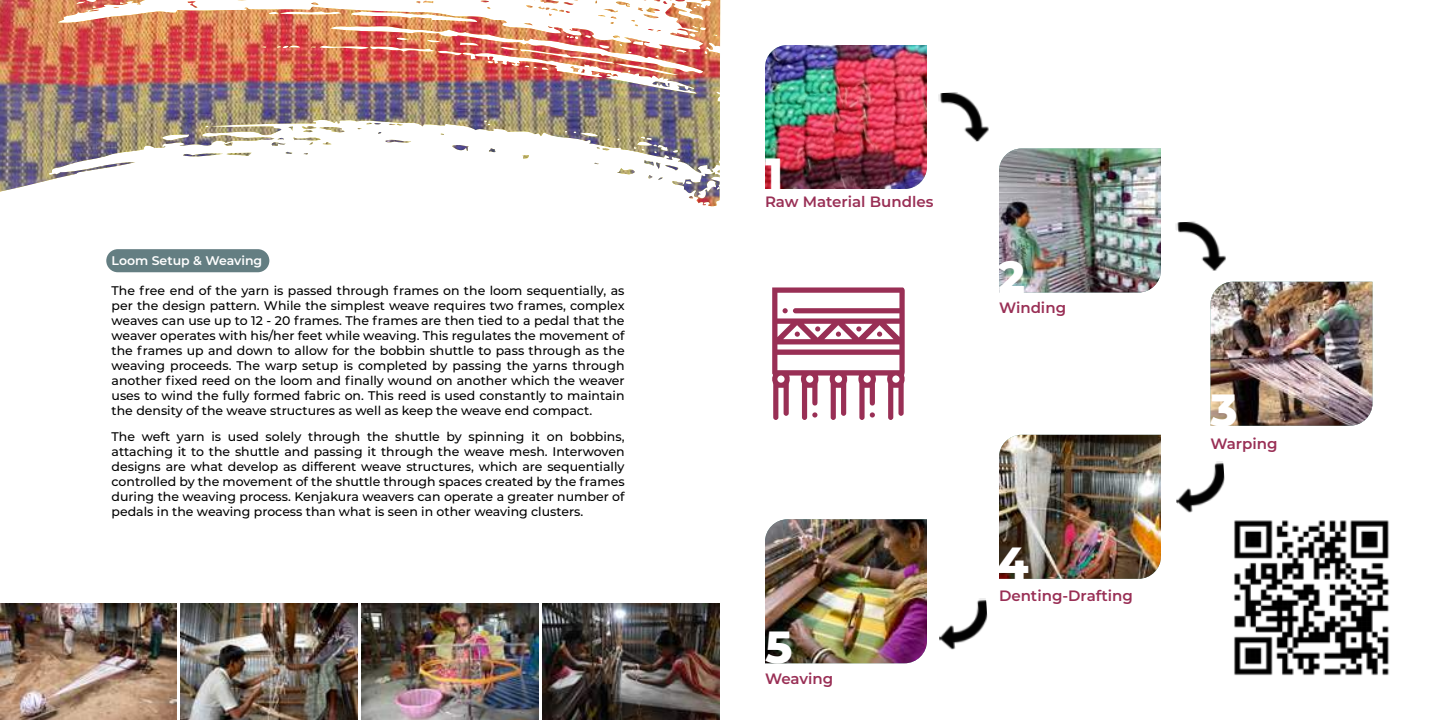
<style>
.page{position:relative;width:1440px;height:720px;background:#fff}
.page>*{position:absolute;margin:0;border:0;box-sizing:border-box;transform-origin:0 0}
.t1{font:800 45px "Montserrat";color:#fff}
.t2{font:600 15px "Montserrat";color:#992f55}
.t3{font:500 12.5px/15px "Montserrat";color:#000;text-align:justify}
.t4{font:600 12.5px "Montserrat";color:#fff}
</style>
<div class="page">
<img style="left:687px;top:0;width:33px;height:207px">
<img style="left:0;top:0;width:711px;height:192px">
<img style="left:765px;top:45px;width:162px;height:144px">
<img style="left:999px;top:148px;width:162px;height:144px">
<img style="left:1211px;top:282px;width:161px;height:144px">
<img style="left:999px;top:435px;width:162px;height:144px">
<img style="left:765px;top:519px;width:162px;height:144px">
<svg style="left:772px;top:287px;width:133px;height:133px"></svg>
<img style="left:1176px;top:461px;width:49px;height:52px">
<img style="left:938px;top:92px;width:51px;height:50px">
<img style="left:939px;top:598px;width:49px;height:52px">
<img style="left:1175px;top:221px;width:51px;height:50px">
<img style="left:181px;top:604px;width:177px;height:116px">
<img style="left:0;top:604px;width:177px;height:116px">
<img style="left:362px;top:604px;width:177px;height:116px">
<img style="left:543px;top:604px;width:177px;height:116px">
<div style="left:106px;top:249px;width:163px;height:23px;background:#647e82;border-radius:12px"></div>
<img style="left:1234px;top:520px;width:155px;height:156px">
<p class="t4" style="left:112px;top:255px;width:152px">Loom Setup &amp; Weaving</p>
<p class="t3" style="left:112px;top:283px;width:515px">The free end of the yarn is passed through frames on the loom sequentially, as per the design pattern. While the simplest weave requires two frames, complex weaves can use up to 12 - 20 frames. The frames are then tied to a pedal that the weaver operates with his/her feet while weaving. This regulates the movement of the frames up and down to allow for the bobbin shuttle to pass through as the weaving proceeds. The warp setup is completed by passing the yarns through another fixed reed on the loom and finally wound on another which the weaver uses to wind the fully formed fabric on. This reed is used constantly to maintain the density of the weave structures as well as keep the weave end compact.</p>
<p class="t3" style="left:112px;top:429px;width:515px">The weft yarn is used solely through the shuttle by spinning it on bobbins, attaching it to the shuttle and passing it through the weave mesh. Interwoven designs are what develop as different weave structures, which are sequentially controlled by the movement of the shuttle through spaces created by the frames during the weaving process. Kenjakura weavers can operate a greater number of pedals in the weaving process than what is seen in other weaving clusters.</p>
<h1 class="t1" style="left:765px;top:148px;width:20px">1</h1>
<p class="t2" style="left:765px;top:195px;width:170px">Raw Material Bundles</p>
<h1 class="t1" style="left:998px;top:251px;width:28px">2</h1>
<p class="t2" style="left:999px;top:302px;width:69px">Winding</p>
<h1 class="t1" style="left:765px;top:622px;width:29px">5</h1>
<p class="t2" style="left:765px;top:673px;width:70px">Weaving</p>
<h1 class="t1" style="left:997px;top:537px;width:33px">4</h1>
<p class="t2" style="left:999px;top:590px;width:135px">Denting-Drafting</p>
<h1 class="t1" style="left:1211px;top:384px;width:29px">3</h1>
<p class="t2" style="left:1211px;top:438px;width:69px">Warping</p>
</div>
